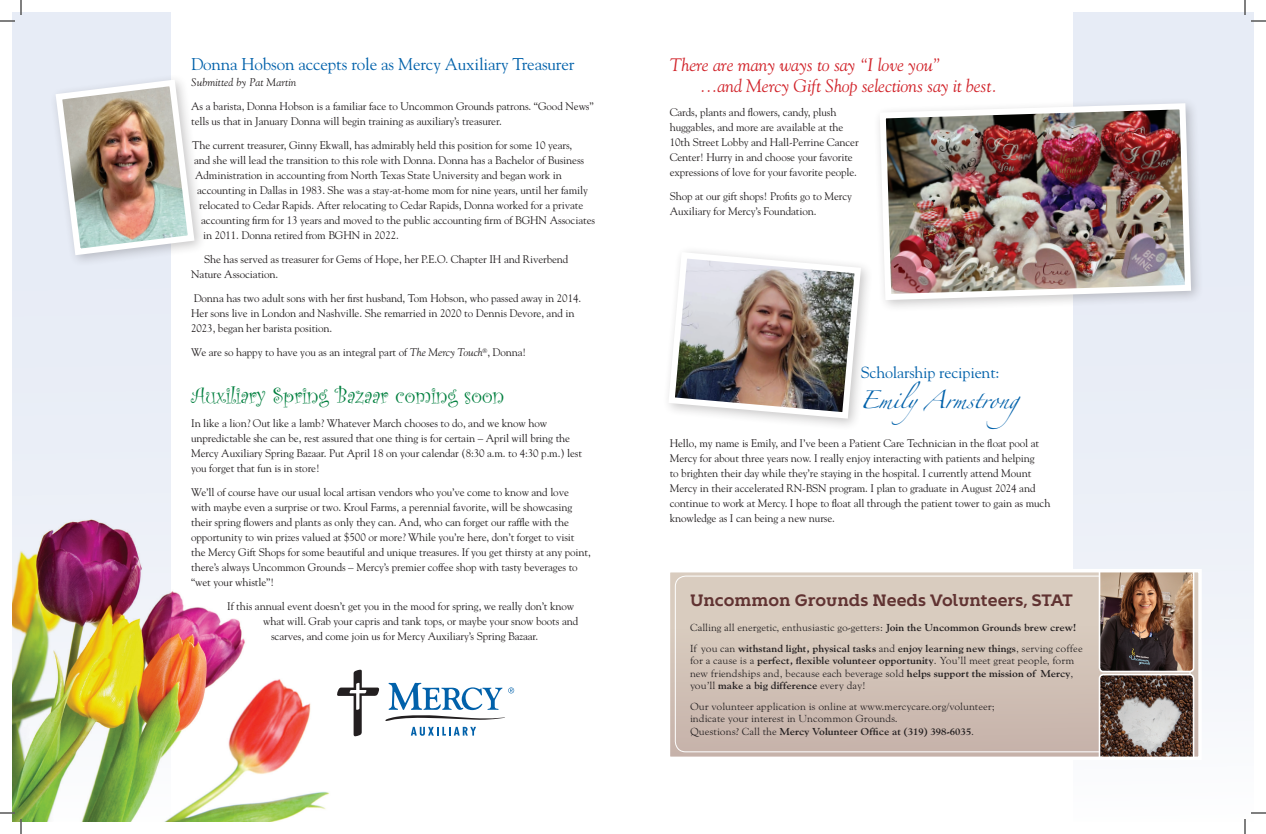
<style>
.page{position:relative;width:1266px;height:834px;background:#fff}
.page>*{position:absolute;margin:0;border:0;box-sizing:border-box;transform-origin:0 0}
.t1{font:23px "Curlz";letter-spacing:-.01em;color:#007f3e}
.t2{font:italic 18px/21px "Goudy";letter-spacing:-.01em;color:#d1232a}
.t3{font:17px "Goudy";letter-spacing:-.01em;color:#0161aa}
.t4{font:700 16.5px "Kontrapunkt Bob";color:#613332}
.t5{font:16px "Goudy";letter-spacing:-.01em;color:#0161aa}
.t6{font:16px "Zapfino";letter-spacing:-.01em;color:#0161aa}
.t7{font:11px/15px "Goudy";letter-spacing:-.01em;color:#231f20}
.t8{font:italic 11px "Goudy";letter-spacing:.01em;color:#231f20}
.t9{font:10.4px/12.5px "Goudy Old Style";color:#231f20}
.t10{font:700 10.4px "Goudy";color:#231f20}
.s1{font-style:italic}
.s2{font-family:"Goudy";font-weight:700}
.s3{font-family:"Goudy Old Style";font-weight:400}
</style>
<div class="page">
<div style="left:12px;top:12px;width:159px;height:810px;background:#e7ecf6"></div>
<img style="left:12px;top:519px;width:417px;height:303px">
<div style="left:1073px;top:12px;width:181px;height:810px;background:#e7ecf6"></div>
<div style="left:668px;top:571px;width:532px;height:187px;background:linear-gradient(to bottom,#ded3c5,#c7b3ab)"></div>
<div style="left:675px;top:576px;width:515px;height:176px;border:1px solid #fff;border-radius:10px"></div>
<img style="left:1099px;top:573px;width:95px;height:183px">
<div style="left:667px;top:569px;width:535px;height:191px;border:3px solid #fff"></div>
<div style="left:49px;top:73px;width:158px;height:195px;background:#231f20;opacity:.25"></div>
<img style="left:52px;top:76px;width:146px;height:183px">
<svg style="left:337px;top:669px;width:42px;height:68px"></svg>
<svg style="left:385px;top:683px;width:129px;height:38px"></svg>
<svg style="left:411px;top:727px;width:65px;height:9px"></svg>
<div style="left:873px;top:97px;width:331px;height:216px;background:#231f20;opacity:.25"></div>
<img style="left:877px;top:100px;width:317px;height:203px">
<div style="left:662px;top:245px;width:212px;height:187px;background:#fff"></div>
<img style="left:668px;top:251px;width:196px;height:171px">
<svg style="left:0;top:0;width:22px;height:22px"></svg>
<svg style="left:0;top:812px;width:22px;height:22px"></svg>
<svg style="left:1244px;top:0;width:22px;height:22px"></svg>
<svg style="left:1244px;top:812px;width:22px;height:22px"></svg>
<h3 class="t3" style="left:191px;top:53px;width:385px">Donna Hobson accepts role as Mercy Auxiliary Treasurer</h3>
<p class="t8" style="left:191px;top:76px;width:107px">Submitted by Pat Martin</p>
<p class="t7" style="left:191px;top:99px;width:404px">As a barista, Donna Hobson is a familiar face to Uncommon Grounds patrons. “Good News” tells us that in January Donna will begin training as auxiliary’s treasurer.</p>
<p class="t7" style="left:192px;top:138px;width:382px">The current treasurer, Ginny Ekwall, has admirably held this position for some 10 years,</p>
<p class="t7" style="left:194px;top:153px;width:392px">and she will lead the transition to this role with Donna. Donna has a Bachelor of Business</p>
<p class="t7" style="left:195px;top:168px;width:368px">Administration in accounting from North Texas State University and began work in</p>
<p class="t7" style="left:197px;top:183px;width:392px">accounting in Dallas in 1983. She was a stay-at-home mom for nine years, until her family</p>
<p class="t7" style="left:199px;top:198px;width:386px">relocated to Cedar Rapids. After relocating to Cedar Rapids, Donna worked for a private</p>
<p class="t7" style="left:201px;top:213px;width:396px">accounting firm for 13 years and moved to the public accounting firm of BGHN Associates</p>
<p class="t7" style="left:203px;top:228px;width:197px">in 2011. Donna retired from BGHN in 2022.</p>
<p class="t7" style="left:191px;top:252px;width:379px;text-indent:13px">She has served as treasurer for Gems of Hope, her P.E.O. Chapter IH and Riverbend<br>Nature Association.</p>
<p class="t7" style="left:191px;top:291px;width:392px">Donna has two adult sons with her first husband, Tom Hobson, who passed away in 2014.<br>Her sons live in London and Nashville. She remarried in 2020 to Dennis Devore, and in<br>2023, began her barista position.</p>
<p class="t7" style="left:191px;top:345px;width:337px">We are so happy to have you as an integral part of <span class="s1">The Mercy Touch</span><sup>®</sup>, Donna!</p>
<h1 class="t1" style="left:191px;top:380px;width:315px">Auxiliary Spring Bazaar coming soon</h1>
<p class="t7" style="left:191px;top:416px;width:393px">In like a lion? Out like a lamb? Whatever March chooses to do, and we know how unpredictable she can be, rest assured that one thing is for certain – April will bring the Mercy Auxiliary Spring Bazaar. Put April 18 on your calendar (8:30 a.m. to 4:30 p.m.) lest you forget that fun is in store!</p>
<p class="t7" style="left:191px;top:485px;width:401px">We’ll of course have our usual local artisan vendors who you’ve come to know and love with maybe even a surprise or two. Kroul Farms, a perennial favorite, will be showcasing their spring flowers and plants as only they can. And, who can forget our raffle with the opportunity to win prizes valued at $500 or more? While you’re here, don’t forget to visit the Mercy Gift Shops for some beautiful and unique treasures. If you get thirsty at any point, there’s always Uncommon Grounds – Mercy’s premier coffee shop with tasty beverages to “wet your whistle”!</p>
<p class="t7" style="left:227px;top:599px;width:349px">If this annual event doesn’t get you in the mood for spring, we really don’t know</p>
<p class="t7" style="left:263px;top:614px;width:317px">what will. Grab your capris and tank tops, or maybe your snow boots and</p>
<p class="t7" style="left:271px;top:629px;width:269px">scarves, and come join us for Mercy Auxiliary’s Spring Bazaar.</p>
<h2 class="t2" style="left:700px;top:54px;width:299px;text-indent:-30px">There are many ways to say “I love you”<br>...and Mercy Gift Shop selections say it best.</h2>
<p class="t7" style="left:670px;top:105px;width:190px">Cards, plants and flowers, candy, plush huggables, and more are available at the 10th Street Lobby and Hall-Perrine Cancer Center! Hurry in and choose your favorite expressions of love for your favorite people.</p>
<p class="t7" style="left:670px;top:189px;width:184px">Shop at our gift shops! Profits go to Mercy<br>Auxiliary for Mercy’s Foundation.</p>
<h3 class="t5" style="left:861px;top:363px;width:140px">Scholarship recipient:</h3>
<h3 class="t6" style="left:860px;top:393px;width:184px">EmilyArmstrong</h3>
<p class="t7" style="left:670px;top:435px;width:382px">Hello, my name is Emily, and I’ve been a Patient Care Technician in the float pool at Mercy for about three years now. I really enjoy interacting with patients and helping<br>to brighten their day while they’re staying in the hospital. I currently attend Mount Mercy in their accelerated RN-BSN program. I plan to graduate in August 2024 and continue to work at Mercy. I hope to float all through the patient tower to gain as much knowledge as I can being a new nurse.</p>
<h3 class="t4" style="left:690px;top:591px;width:384px">Uncommon Grounds Needs Volunteers, STAT</h3>
<p class="t9" style="left:690px;top:622px;width:388px">Calling all energetic, enthusiastic go-getters: <span class="s2">Join the Uncommon Grounds brew crew!</span></p>
<p class="t10" style="left:690px;top:642px;width:394px"><span class="s3">If you can</span> withstand light, physical tasks <span class="s3">and</span> enjoy learning new things<span class="s3">, serving coffee</span></p>
<p class="t9" style="left:690px;top:654px;width:386px">for a cause is a <span class="s2">perfect, flexible volunteer opportunity</span>. You’ll meet great people, form new friendships and, because each beverage sold <span class="s2">helps support the mission of Mercy</span>,</p>
<p class="t10" style="left:690px;top:680px;width:177px"><span class="s3">you’ll</span> make a big difference <span class="s3">every day!</span></p>
<p class="t9" style="left:690px;top:700px;width:306px">Our volunteer application is online at www.mercycare.org/volunteer; indicate your interest in Uncommon Grounds.</p>
<p class="t10" style="left:690px;top:725px;width:286px"><span class="s3">Questions? Call the</span> Mercy Volunteer Office at (319) 398-6035<span class="s3">.</span></p>
</div>
